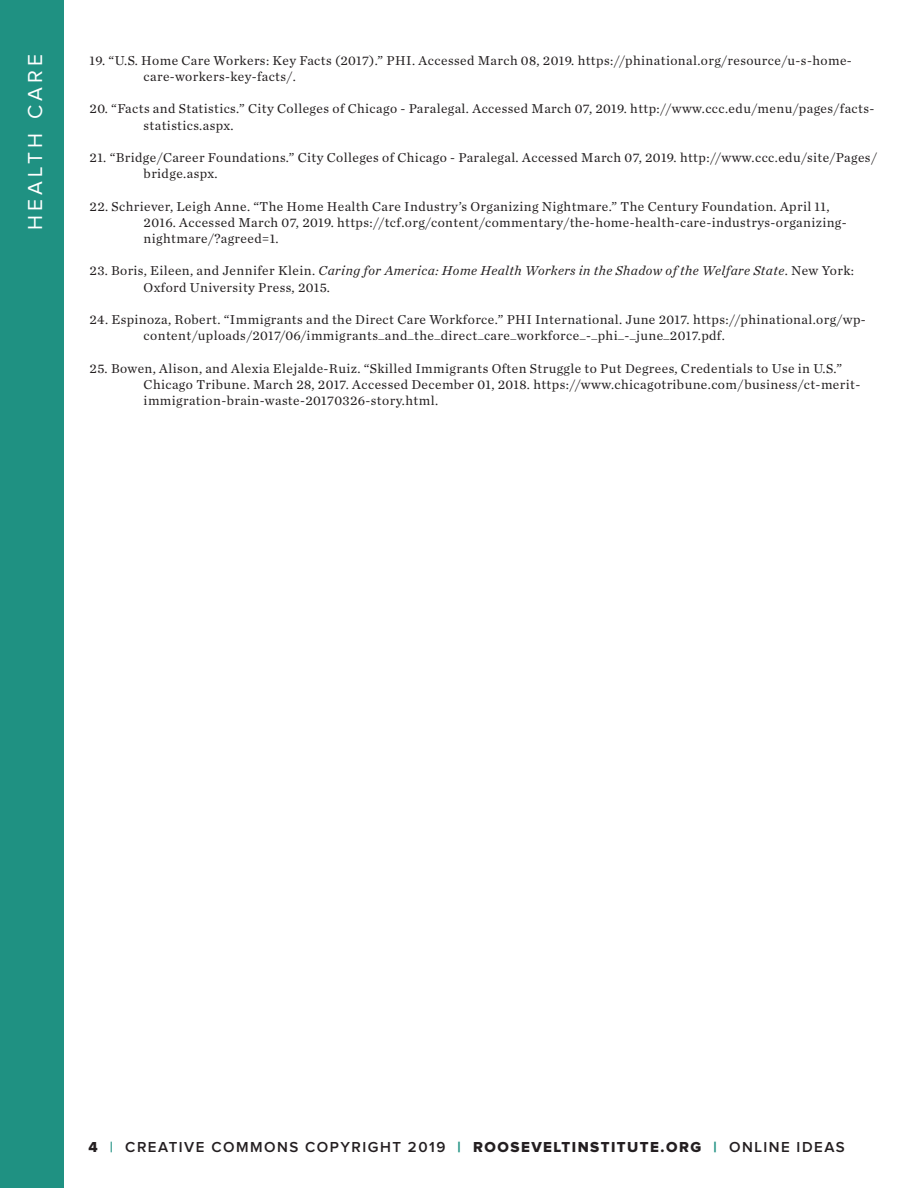
<style>
.page{position:relative;width:918px;height:1188px;background:#fff}
.page>*{position:absolute;margin:0;border:0;box-sizing:border-box;transform-origin:0 0}
.t1{font:21px "Proxima Nova";letter-spacing:.2em;color:#fff}
.t2{font:600 15px "Proxima Nova";letter-spacing:.1em;color:#241f21}
.Endnotes{font:13.5px/16.2px "Chronicle Text G1";letter-spacing:.03em;color:#231f20}
.s1{font-style:italic}
.s2{font-family:"Proxima Nova Extrabld";font-weight:400}
.s3{color:#1f9182}
.s4{font-family:"Proxima Nova Extrabld";font-weight:400;color:#1f9182}
</style>
<div class="page">
<div style="left:0;top:0;width:64px;height:1188px;background:#1f9182"></div>
<p class="t1" style="left:26px;top:230px;width:178px;rotate:-90deg">HEALTH CARE</p>
<p class="Endnotes" style="left:144px;top:51px;width:710px;text-indent:-54px">19. “U.S. Home Care Workers: Key Facts (2017).” PHI. Accessed March 08, 2019. https://phinational.org/resource/u-s-home&shy;care-workers-key-facts/.</p>
<p class="Endnotes" style="left:144px;top:100px;width:732px;text-indent:-54px">20. “Facts and Statistics.” City Colleges of Chicago - Paralegal. Accessed March 07, 2019. http://www.ccc.edu/menu/pages/facts&shy;statistics.aspx.</p>
<p class="Endnotes" style="left:144px;top:149px;width:735px;text-indent:-54px">21. “Bridge/Career Foundations.” City Colleges of Chicago - Paralegal. Accessed March 07, 2019. http://www.ccc.edu/site/Pages/ bridge.aspx.</p>
<p class="Endnotes" style="left:144px;top:197px;width:705px;text-indent:-54px">22. Schriever, Leigh Anne. “The Home Health Care Industry’s Organizing Nightmare.” The Century Foundation. April 11,<br>2016. Accessed March 07, 2019. https://tcf.org/content/commentary/the-home-health-care-industrys-organizing&shy;nightmare/?agreed=1.</p>
<p class="Endnotes" style="left:144px;top:262px;width:712px;text-indent:-54px">23. Boris, Eileen, and Jennifer Klein. <span class="s1">Caring for America: Home Health Workers in the Shadow of the Welfare State</span>. New York:<br>Oxford University Press, 2015.</p>
<p class="Endnotes" style="left:144px;top:311px;width:724px;text-indent:-54px">24. Espinoza, Robert. “Immigrants and the Direct Care Workforce.” PHI International. June 2017. https://phinational.org/wp&shy;content/uploads/2017/06/immigrants_and_the_direct_care_workforce_-_phi_-_june_2017.pdf.</p>
<p class="Endnotes" style="left:144px;top:359px;width:718px;text-indent:-54px">25. Bowen, Alison, and Alexia Elejalde-Ruiz. “Skilled Immigrants Often Struggle to Put Degrees, Credentials to Use in U.S.”<br>Chicago Tribune. March 28, 2017. Accessed December 01, 2018. https://www.chicagotribune.com/business/ct-merit&shy;immigration-brain-waste-20170326-story.html.</p>
<p class="t2" style="left:88px;top:1140px;width:758px"><span class="s2">4</span> <span class="s3">|</span> CREATIVE COMMONS COPYRIGHT 2019 <span class="s4">|</span> <span class="s2">ROOSEVELTINSTITUTE.ORG</span> <span class="s4">|</span> ONLINE IDEAS</p>
</div>
